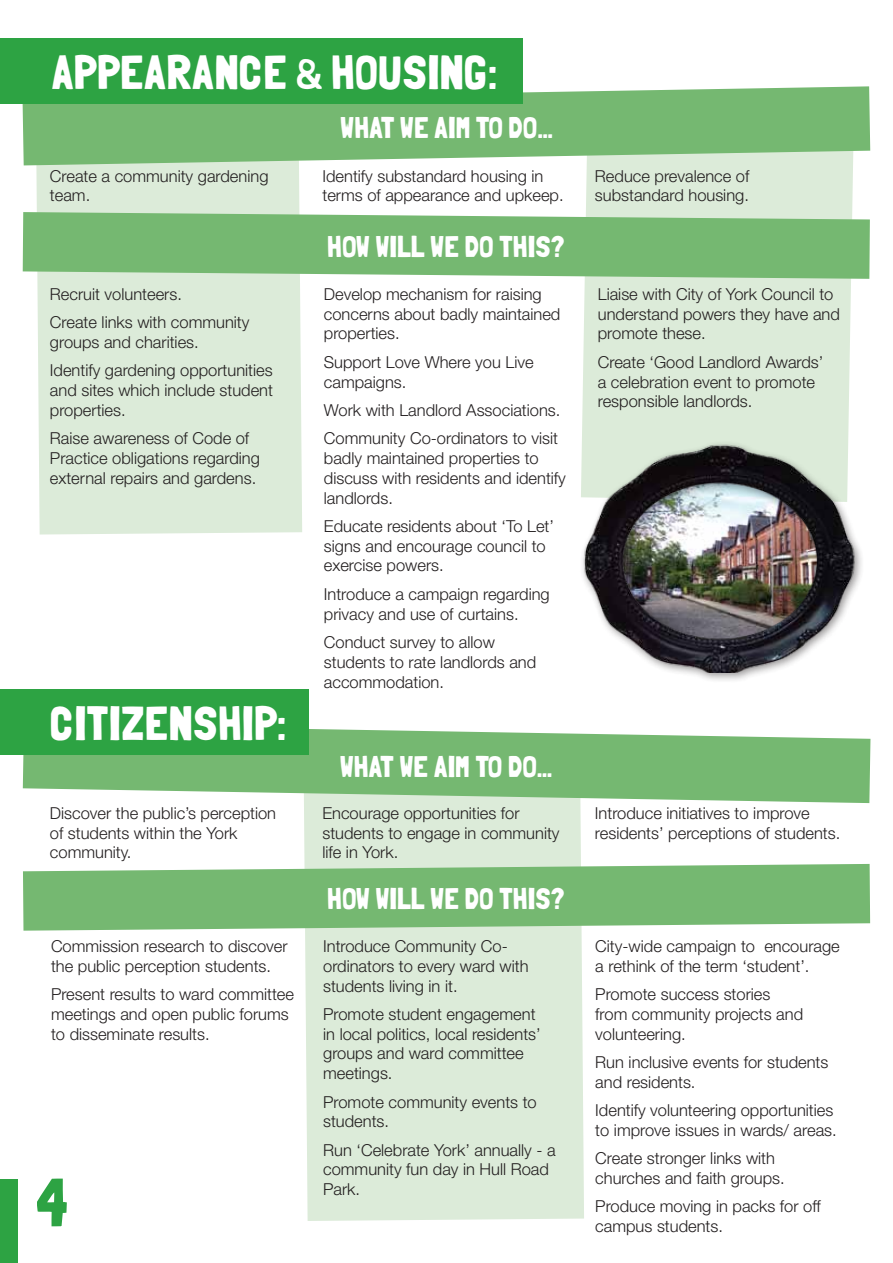
<style>
.page{position:relative;width:893px;height:1263px;background:#fff}
.page>*{position:absolute;margin:0;border:0;box-sizing:border-box;transform-origin:0 0}
.t1{font:67.5px "Folk solid";color:#2da343}
.t2{font:48px "Folk solid";color:#fff}
.t3{font:30px "Folk solid";color:#fff}
.t4{font:300 16.5px/19.8px "Helvetica Neue LT Std";color:#231f20}
</style>
<div class="page">
<div style="left:304px;top:803px;width:280px;height:418px;background:#dcebd9"></div>
<div style="left:582px;top:165px;width:271px;height:273px;background:#dcebd9"></div>
<div style="left:36px;top:165px;width:266px;height:369px;background:#dcebd9"></div>
<svg style="left:23px;top:864px;width:847px;height:67px;background:#83bf80"></svg>
<svg style="left:23px;top:729px;width:847px;height:74px;background:#8ac286"></svg>
<svg style="left:23px;top:212px;width:847px;height:67px;background:#82be7e"></svg>
<svg style="left:23px;top:86px;width:847px;height:79px;background:#83bf7f"></svg>
<div style="left:0;top:38px;width:522px;height:65px;background:#2da343"></div>
<div style="left:0;top:689px;width:309px;height:66px;background:#2da343"></div>
<div style="left:579px;top:440px;width:285px;height:243px;background:#231f20;opacity:.47"></div>
<img style="left:579px;top:438px;width:280px;height:234px">
<div style="left:0;top:1179px;width:18px;height:84px;background:#2da343"></div>
<h2 class="t2" style="left:51px;top:44px;width:447px">APPEARANCE &amp; HOUSING:</h2>
<h3 class="t3" style="left:340px;top:110px;width:214px">WHAT WE AIM TO DO…</h3>
<p class="t4" style="left:50px;top:165px;width:220px">Create a community gardening team.</p>
<p class="t4" style="left:322px;top:165px;width:243px">Identify substandard housing in terms of appearance and upkeep.</p>
<p class="t4" style="left:595px;top:165px;width:156px">Reduce prevalence of substandard housing.</p>
<p class="t4" style="left:50px;top:279px;width:201px;line-height:28.3px">Recruit volunteers.<br>Create links with community</p>
<p class="t4" style="left:50px;top:328px;width:224px;line-height:28.3px">groups and charities.<br>Identify gardening opportunities</p>
<p class="t4" style="left:50px;top:380px;width:225px">and sites which include student properties.</p>
<p class="t4" style="left:50px;top:428px;width:212px">Raise awareness of Code of<br>Practice obligations regarding external repairs and gardens.</p>
<h2 class="t2" style="left:50px;top:695px;width:238px">CITIZENSHIP:</h2>
<h3 class="t3" style="left:327px;top:229px;width:239px">HOW WILL WE DO THIS?</h3>
<p class="t4" style="left:324px;top:284px;width:238px">Develop mechanism for raising concerns about badly maintained properties.</p>
<p class="t4" style="left:324px;top:352px;width:211px">Support Love Where you Live campaigns.</p>
<p class="t4" style="left:324px;top:395px;width:238px;line-height:28.3px">Work with Landlord Associations.<br>Community Co-ordinators to visit</p>
<p class="t4" style="left:324px;top:448px;width:243px">badly maintained properties to discuss with residents and identify landlords.</p>
<p class="t4" style="left:324px;top:516px;width:232px">Educate residents about ‘To Let’ signs and encourage council to exercise powers.</p>
<p class="t4" style="left:324px;top:584px;width:227px">Introduce a campaign regarding privacy and use of curtains.</p>
<p class="t4" style="left:324px;top:632px;width:214px">Conduct survey to allow students to rate landlords and accommodation.</p>
<h3 class="t3" style="left:340px;top:748px;width:214px">WHAT WE AIM TO DO…</h3>
<p class="t4" style="left:598px;top:284px;width:244px">Liaise with City of York Council to understand powers they have and promote these.</p>
<p class="t4" style="left:598px;top:352px;width:227px">Create ‘Good Landlord Awards’ a celebration event to promote responsible landlords.</p>
<p class="t4" style="left:50px;top:803px;width:228px">Discover the public’s perception of students within the York community.</p>
<p class="t4" style="left:322px;top:803px;width:239px">Encourage opportunities for students to engage in community life in York.</p>
<p class="t4" style="left:595px;top:803px;width:247px">Introduce initiatives to improve residents’ perceptions of students.</p>
<p class="t4" style="left:51px;top:936px;width:238px">Commission research to discover the public perception students.</p>
<p class="t4" style="left:51px;top:984px;width:244px">Present results to ward committee meetings and open public forums to disseminate results.</p>
<h1 class="t1" style="left:36px;top:1163px;width:33px">4</h1>
<h3 class="t3" style="left:327px;top:881px;width:239px">HOW WILL WE DO THIS?</h3>
<p class="t4" style="left:323px;top:936px;width:207px">Introduce Community Co&shy;ordinators to every ward with students living in it.</p>
<p class="t4" style="left:323px;top:1004px;width:219px">Promote student engagement in local politics, local residents’ groups and ward committee meetings.</p>
<p class="t4" style="left:323px;top:1091px;width:215px">Promote community events to students.</p>
<p class="t4" style="left:323px;top:1139px;width:234px">Run ‘Celebrate York’ annually - a community fun day in Hull Road<br>Park.</p>
<p class="t4" style="left:595px;top:936px;width:246px">City-wide campaign to encourage a rethink of the term ‘student’.</p>
<p class="t4" style="left:595px;top:984px;width:209px">Promote success stories from community projects and volunteering.</p>
<p class="t4" style="left:595px;top:1052px;width:235px">Run inclusive events for students and residents.</p>
<p class="t4" style="left:595px;top:1100px;width:243px">Identify volunteering opportunities to improve issues in wards/ areas.</p>
<p class="t4" style="left:595px;top:1148px;width:191px">Create stronger links with churches and faith groups.</p>
<p class="t4" style="left:595px;top:1196px;width:227px">Produce moving in packs for off campus students.</p>
</div>
